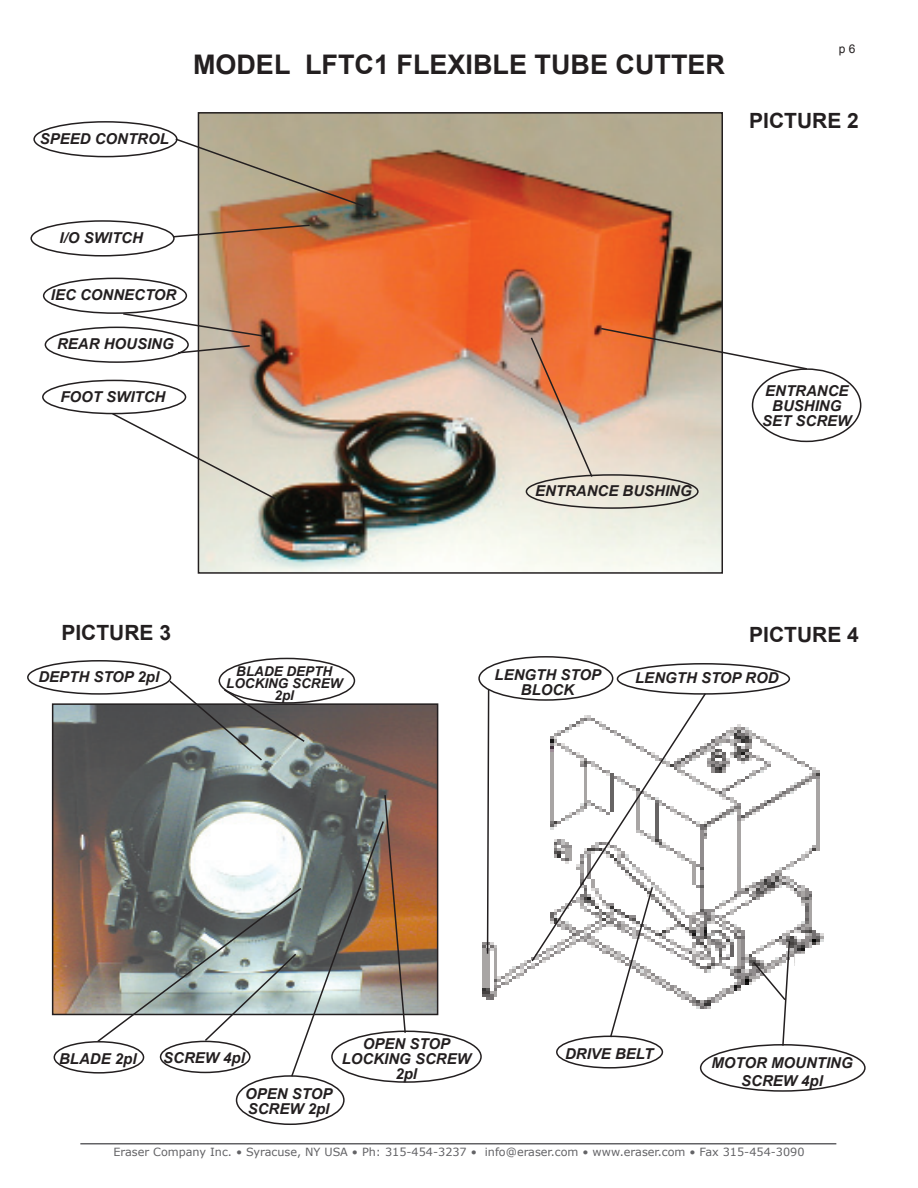
<style>
.page{position:relative;width:918px;height:1188px;background:#fff}
.page>*{position:absolute;margin:0;border:0;box-sizing:border-box;transform-origin:0 0}
.t1{font:700 27px "Arial";color:#231f20}
.t2{font:700 21px "Arial";color:#231f20}
.t3{font:italic 700 15px/15px "Arial";color:#231f20}
.t4{font:italic 700 13.5px/12px "Arial";color:#231f20;text-align:center}
.t5{font:12px "Arial";color:#231f20}
.t6{font:11.25px "Verdana";color:#636366}
</style>
<div class="page">
<hr style="left:80px;top:1143px;width:756px;height:1px;background:#636366">
<img style="left:481px;top:682px;width:343px;height:327px">
<div style="left:810px;top:949px;width:94px;height:31px;background:#fff"></div>
<div style="left:700px;top:1044px;width:166px;height:48px;border:2px solid #231f20;border-radius:50%"></div>
<img style="left:55px;top:706px;width:380px;height:306px">
<div style="left:52px;top:703px;width:386px;height:312px;border:2px solid #231f20"></div>
<img style="left:201px;top:115px;width:519px;height:456px">
<div style="left:198px;top:112px;width:525px;height:462px;border:2px solid #231f20"></div>
<div style="left:33px;top:121px;width:145px;height:36px;border:2px solid #231f20;border-radius:50%"></div>
<svg style="left:174px;top:137px;width:191px;height:71px;background:#b8a88e"></svg>
<div style="left:30px;top:220px;width:145px;height:37px;border:2px solid #231f20;border-radius:50%"></div>
<svg style="left:171px;top:224px;width:140px;height:14px"></svg>
<div style="left:43px;top:278px;width:144px;height:36px;border:2px solid #231f20;border-radius:50%"></div>
<svg style="left:122px;top:312px;width:143px;height:26px"></svg>
<div style="left:45px;top:327px;width:144px;height:36px;border:2px solid #231f20;border-radius:50%"></div>
<svg style="left:176px;top:344px;width:75px;height:10px"></svg>
<div style="left:42px;top:380px;width:144px;height:34px;border:2px solid #231f20;border-radius:50%"></div>
<svg style="left:111px;top:412px;width:167px;height:89px"></svg>
<div style="left:526px;top:474px;width:173px;height:35px;border:2px solid #231f20;border-radius:50%"></div>
<svg style="left:529px;top:336px;width:65px;height:143px;background:#dea586"></svg>
<div style="left:752px;top:368px;width:109px;height:74px;border:2px solid #231f20;border-radius:50%"></div>
<svg style="left:600px;top:327px;width:209px;height:44px"></svg>
<div style="left:27px;top:660px;width:144px;height:35px;border:2px solid #231f20;border-radius:50%"></div>
<div style="left:219px;top:658px;width:136px;height:46px;border:2px solid #231f20;border-radius:50%"></div>
<svg style="left:168px;top:679px;width:138px;height:83px"></svg>
<div style="left:54px;top:1041px;width:90px;height:33px;border:2px solid #231f20;border-radius:50%"></div>
<div style="left:236px;top:1075px;width:109px;height:50px;border:2px solid #231f20;border-radius:50%"></div>
<div style="left:331px;top:1031px;width:151px;height:52px;border:2px solid #231f20;border-radius:50%"></div>
<svg style="left:96px;top:794px;width:311px;height:284px"></svg>
<div style="left:794px;top:954px;width:54px;height:40px;background:#fff"></div>
<div style="left:478px;top:656px;width:135px;height:45px;border:2px solid #231f20;border-radius:50%"></div>
<svg style="left:486px;top:688px;width:4px;height:267px"></svg>
<div style="left:617px;top:663px;width:173px;height:32px;border:2px solid #231f20;border-radius:50%"></div>
<svg style="left:530px;top:692px;width:177px;height:271px"></svg>
<div style="left:556px;top:1036px;width:107px;height:33px;border:2px solid #231f20;border-radius:50%"></div>
<svg style="left:609px;top:885px;width:45px;height:154px"></svg>
<svg style="left:751px;top:940px;width:40px;height:107px"></svg>
<p class="t3" style="left:40px;top:132px;width:131px">SPEED CONTROL</p>
<p class="t1" style="left:193px;top:46px;width:534px">MODEL LFTC1 FLEXIBLE TUBE CUTTER</p>
<p class="t5" style="left:839px;top:41px;width:18px">p 6</p>
<p class="t2" style="left:749px;top:107px;width:111px">PICTURE 2</p>
<p class="t3" style="left:60px;top:231px;width:85px">I/O SWITCH</p>
<p class="t3" style="left:51px;top:288px;width:127px">IEC CONNECTOR</p>
<p class="t3" style="left:57px;top:337px;width:118px">REAR HOUSING</p>
<p class="t3" style="left:60px;top:390px;width:106px">FOOT SWITCH</p>
<p class="t3" style="left:535px;top:484px;width:158px">ENTRANCE BUSHING</p>
<p class="t3" style="left:765px;top:384px;width:85px">ENTRANCE</p>
<p class="t3" style="left:772px;top:399px;width:71px">BUSHING</p>
<p class="t3" style="left:762px;top:414px;width:91px">SET SCREW</p>
<p class="t2" style="left:61px;top:619px;width:111px">PICTURE 3</p>
<p class="t3" style="left:38px;top:669px;width:122px">DEPTH STOP 2pl</p>
<p class="t4" style="left:226px;top:666px;width:118px">BLADE DEPTH<br>LOCKING SCREW</p>
<p class="t4" style="left:275px;top:690px;width:21px">2pl</p>
<p class="t2" style="left:749px;top:621px;width:111px">PICTURE 4</p>
<p class="t3" style="left:495px;top:668px;width:108px">LENGTH STOP</p>
<p class="t3" style="left:635px;top:671px;width:145px">LENGTH STOP ROD</p>
<p class="t3" style="left:521px;top:683px;width:55px">BLOCK</p>
<p class="t3" style="left:59px;top:1052px;width:79px">BLADE 2pl</p>
<p class="t3" style="left:163px;top:1051px;width:83px">SCREW 4pl</p>
<p class="t3" style="left:245px;top:1087px;width:89px">OPEN STOP<br>SCREW 2pl</p>
<p class="t3" style="left:342px;top:1037px;width:131px;text-align:center">OPEN STOP<br>LOCKING SCREW</p>
<p class="t3" style="left:395px;top:1067px;width:23px">2pl</p>
<p class="t3" style="left:565px;top:1047px;width:90px">DRIVE BELT</p>
<p class="t3" style="left:711px;top:1056px;width:143px">MOTOR MOUNTING</p>
<p class="t3" style="left:741px;top:1074px;width:83px">SCREW 4pl</p>
<p class="t6" style="left:113px;top:1145px;width:693px">Eraser Company Inc. • Syracuse, NY USA • Ph: 315-454-3237 • info@eraser.com • www.eraser.com • Fax 315-454-3090</p>
</div>
